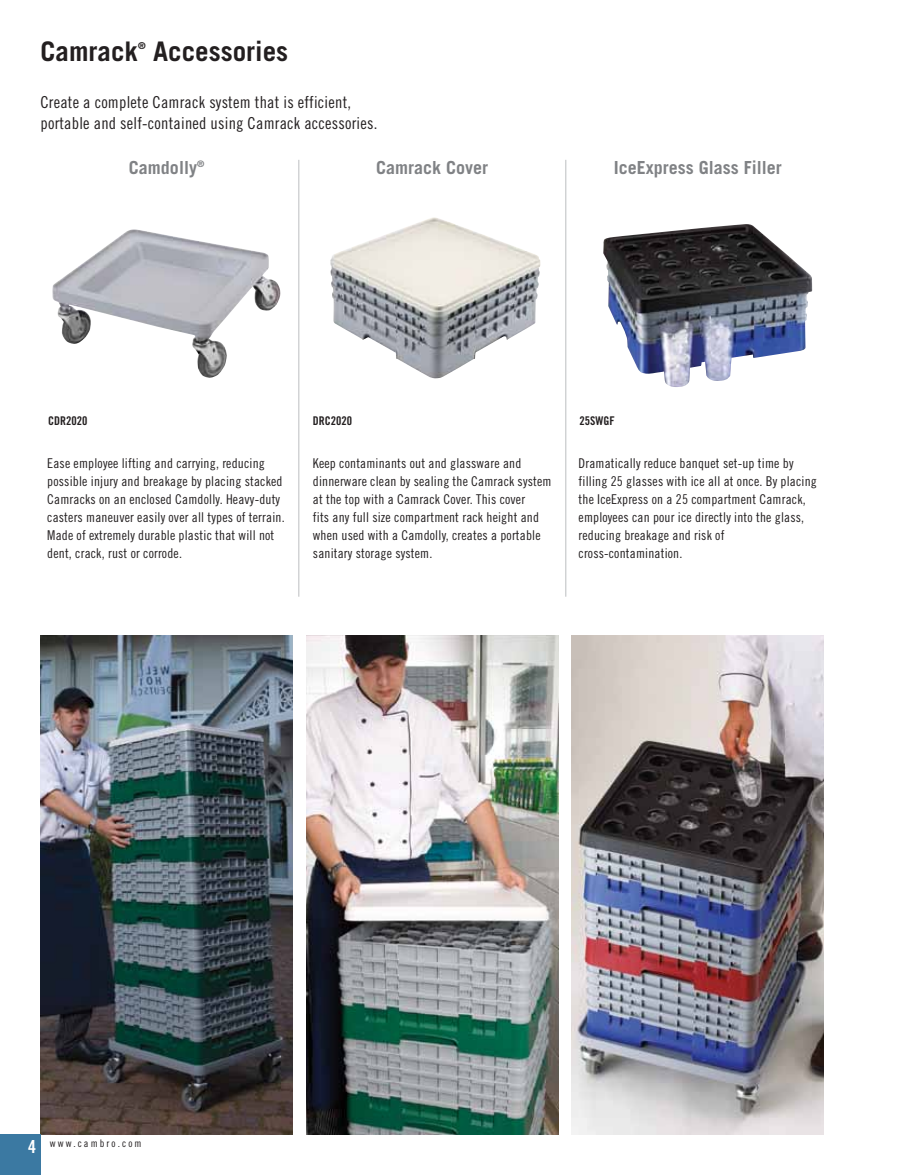
<style>
.page{position:relative;width:905px;height:1175px;background:#fff}
.page>*{position:absolute;margin:0;border:0;box-sizing:border-box;transform-origin:0 0}
.t1{font:700 27px "Trade Gothic";color:#231f20}
.t2{font:700 18px "Trade Gothic";color:#808285}
.t3{font:18px "Trade Gothic LT Std Bd Cn 20";color:#fff}
.t4{font:16.5px/21px "Trade Gothic LT Std Cn 18";letter-spacing:.015em;color:#231f20}
.t5{font:13.5px/18px "Trade Gothic LT Std Cn 18";letter-spacing:.015em;color:#231f20}
.t6{font:12px "Trade Gothic LT Std Bd Cn 20";color:#231f20}
.t7{font:10.5px "Trade Gothic LT Std Cn 18";letter-spacing:.2em;color:#231f20}
.t8{font:700 9.45px "Trade Gothic";color:#231f20}
</style>
<div class="page">
<img style="left:330px;top:217px;width:210px;height:161px">
<img style="left:52px;top:229px;width:228px;height:149px">
<img style="left:603px;top:224px;width:209px;height:163px">
<img style="left:572px;top:636px;width:252px;height:498px">
<img style="left:306px;top:636px;width:252px;height:498px">
<img style="left:40px;top:636px;width:252px;height:498px">
<hr style="left:565px;top:160px;width:1px;height:436px;background:#bcbec0">
<hr style="left:298px;top:160px;width:1px;height:436px;background:#bcbec0">
<div style="left:0;top:1134px;width:40px;height:40px;background:#3b79a2"></div>
<h1 class="t1" style="left:40px;top:35px;width:99px">Camrack</h1>
<p class="t8" style="left:138px;top:39px;width:9px">®</p>
<h1 class="t1" style="left:153px;top:35px;width:136px">Accessories</h1>
<p class="t4" style="left:40px;top:91px;width:338px">Create a complete Camrack system that is efficient, portable and self-contained using Camrack accessories.</p>
<h2 class="t2" style="left:129px;top:156px;width:77px">Camdolly<sup>®</sup></h2>
<h2 class="t2" style="left:376px;top:156px;width:113px">Camrack Cover</h2>
<h2 class="t2" style="left:614px;top:156px;width:169px">IceExpress Glass Filler</h2>
<p class="t6" style="left:48px;top:413px;width:41px">CDR2020</p>
<p class="t6" style="left:313px;top:413px;width:41px">DRC2020</p>
<p class="t6" style="left:579px;top:413px;width:37px">25SWGF</p>
<p class="t5" style="left:47px;top:454px;width:239px">Ease employee lifting and carrying, reducing possible injury and breakage by placing stacked Camracks on an enclosed Camdolly. Heavy-duty casters maneuver easily over all types of terrain.<br>Made of extremely durable plastic that will not dent, crack, rust or corrode.</p>
<p class="t5" style="left:313px;top:454px;width:240px">Keep contaminants out and glassware and dinnerware clean by sealing the Camrack system at the top with a Camrack Cover. This cover<br>fits any full size compartment rack height and when used with a Camdolly, creates a portable sanitary storage system.</p>
<p class="t5" style="left:578px;top:454px;width:240px">Dramatically reduce banquet set-up time by filling 25 glasses with ice all at once. By placing the IceExpress on a 25 compartment Camrack, employees can pour ice directly into the glass, reducing breakage and risk of cross-contamination.</p>
<h2 class="t3" style="left:28px;top:1135px;width:9px">4</h2>
<p class="t7" style="left:50px;top:1136px;width:93px">www.cambro.com</p>
</div>
